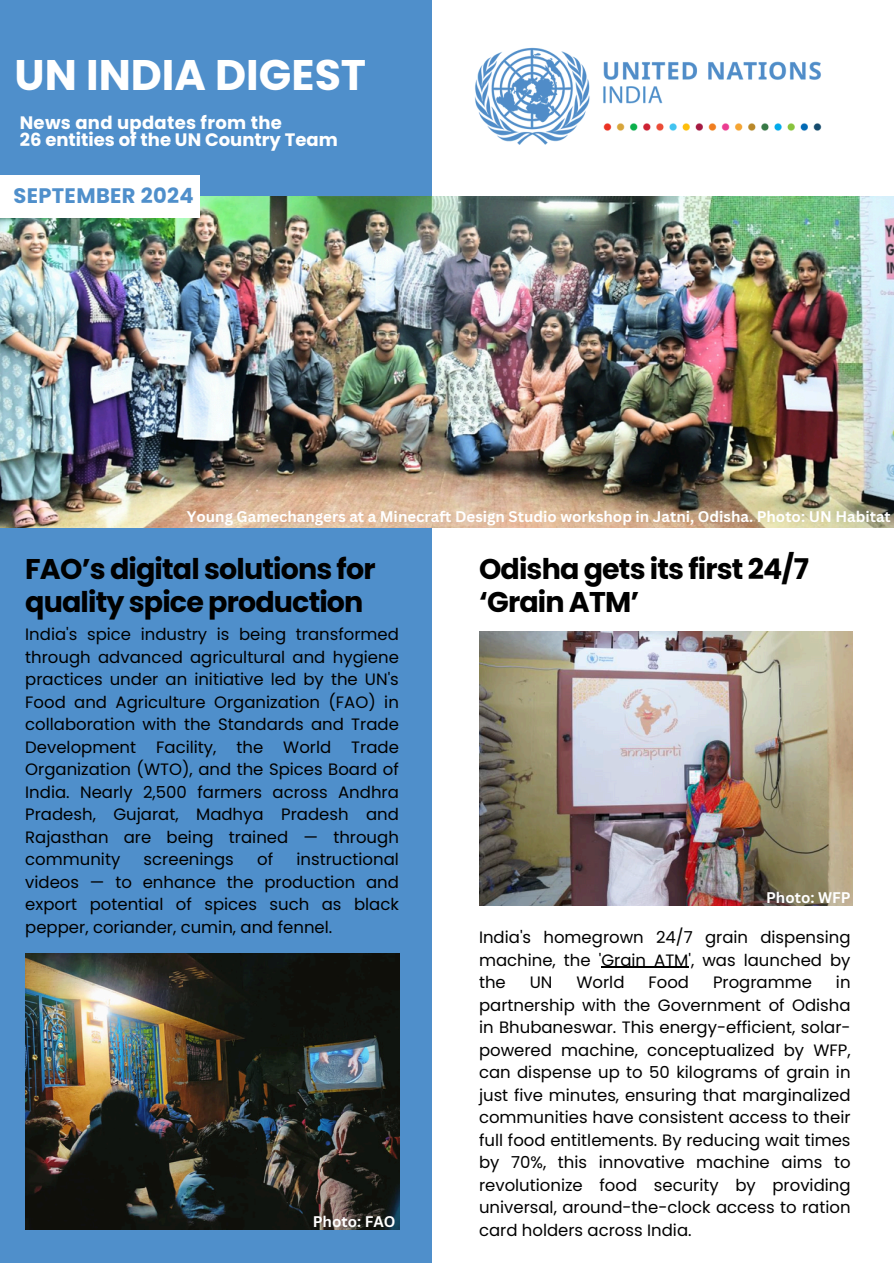
<style>
.page{position:relative;width:894px;height:1264px;background:#fff}
.page>*{position:absolute;margin:0;border:0;box-sizing:border-box;transform-origin:0 0}
.t1{font:700 42.75px "Poppins";color:#fff}
.t2{font:700 28.5px/33.8px "Poppins";letter-spacing:-.03em;color:#000}
.t3{font:700 21px "Poppins";letter-spacing:.015em;color:#4f8fcb}
.t4{font:700 18px/16.8px "Poppins";color:#fff}
.t5{font:16.5px/22.5px "Poppins";color:#000;text-align:justify}
.t6{font:700 15px "Canva Sans";color:#fff}
</style>
<div class="page">
<div style="left:0;top:0;width:432px;height:1262px;background:#4f8fcb"></div>
<img style="left:0;top:196px;width:893px;height:331px">
<img style="left:318px;top:47px;width:575px;height:177px">
<div style="left:0;top:175px;width:199px;height:42px;background:#fff"></div>
<img style="left:25px;top:953px;width:374px;height:276px">
<img style="left:479px;top:631px;width:373px;height:274px">
<hr style="left:601px;top:966px;width:87px;height:1px;background:#000">
<h5 class="t1" style="left:15px;top:45px;width:353px">UN INDIA DIGEST</h5>
<p class="t4" style="left:20px;top:114px;width:319px">News and updates from the<br>26 entities of the UN Country Team</p>
<p class="t3" style="left:13px;top:181px;width:182px">SEPTEMBER 2024</p>
<h5 class="t6" style="left:187px;top:506px;width:705px">Young Gamechangers at a Minecraft Design Studio workshop in Jatni, Odisha. Photo: UN Habitat</h5>
<p class="t2" style="left:25px;top:551px;width:352px">FAO’s digital solutions for quality spice production</p>
<p class="t5" style="left:25px;top:623px;width:375px">India's spice industry is being transformed through advanced agricultural and hygiene practices under an initiative led by the UN's Food and Agriculture Organization (FAO) in collaboration with the Standards and Trade Development Facility, the World Trade Organization (WTO), and the Spices Board of India. Nearly 2,500 farmers across Andhra Pradesh, Gujarat, Madhya Pradesh and Rajasthan are being trained — through community</p>
<p class="t5" style="left:144px;top:848px;width:92px">screenings</p>
<p class="t5" style="left:257px;top:848px;width:17px">of</p>
<p class="t5" style="left:25px;top:848px;width:375px;text-indent:271px">instructional videos — to enhance the production and export potential of spices such as black pepper, coriander, cumin, and fennel.</p>
<p class="t6" style="left:313px;top:1210px;width:84px">Photo: FAO</p>
<p class="t2" style="left:479px;top:551px;width:331px">Odisha gets its first 24/7 ‘Grain ATM’</p>
<h2 class="t6" style="left:765px;top:886px;width:86px">Photo: WFP</h2>
<p class="t5" style="left:479px;top:926px;width:373px">India's homegrown 24/7 grain dispensing machine, the 'Grain ATM', was launched by the</p>
<p class="t5" style="left:479px;top:971px;width:373px;text-indent:357px">in partnership with the Government of Odisha in Bhubaneswar. This energy-efficient, solar&shy;powered machine, conceptualized by WFP, can dispense up to 50 kilograms of grain in just five minutes, ensuring that marginalized communities have consistent access to their full food entitlements. By reducing wait times by 70%, this innovative machine aims to revolutionize food security by providing universal, around-the-clock access to ration card holders across India.</p>
<p class="t5" style="left:529px;top:971px;width:24px">UN</p>
<p class="t5" style="left:576px;top:971px;width:50px">World</p>
<p class="t5" style="left:648px;top:971px;width:42px">Food</p>
<p class="t5" style="left:712px;top:971px;width:100px">Programme</p>
</div>
